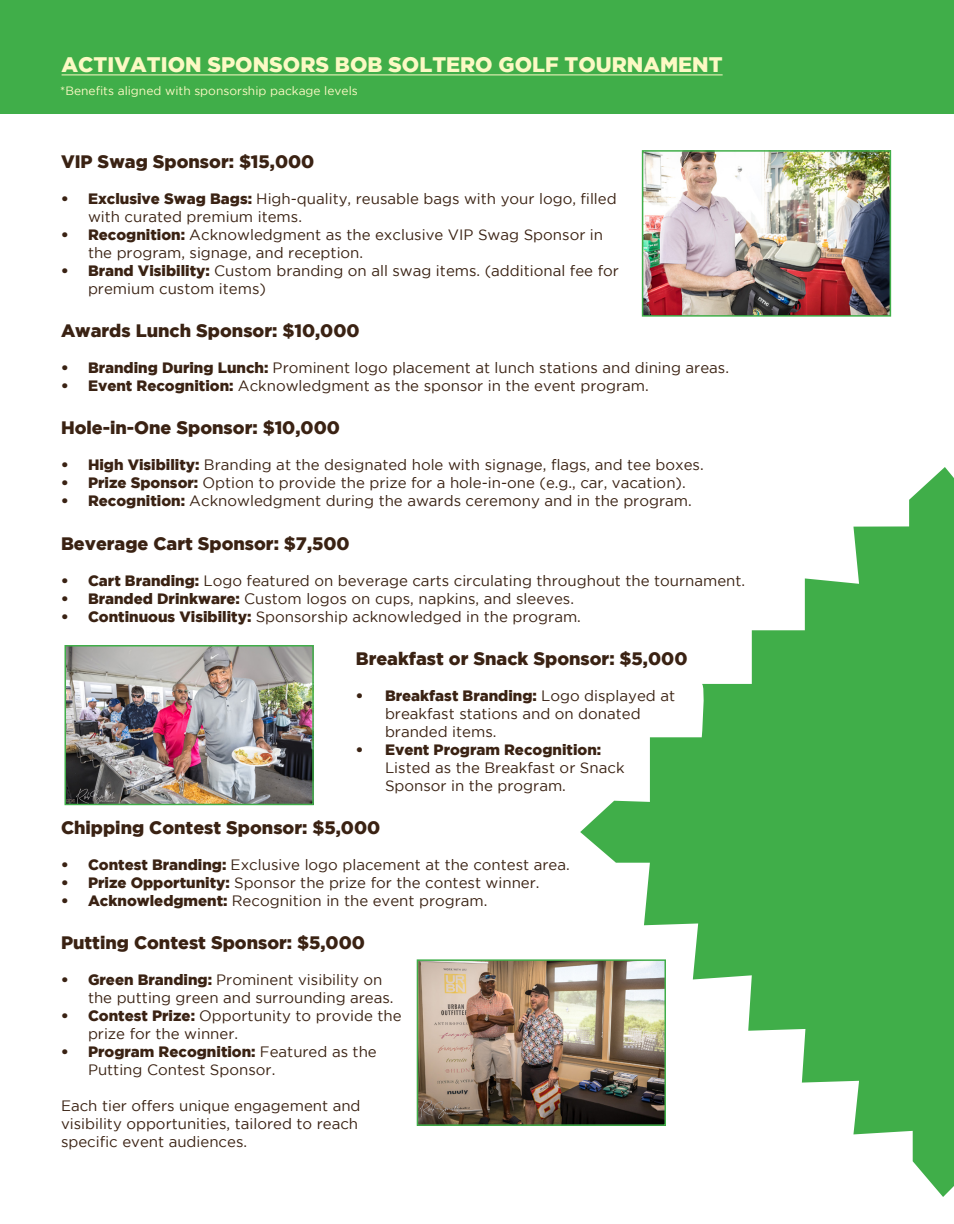
<style>
.page{position:relative;width:954px;height:1224px;background:#fff}
.page>*{position:absolute;margin:0;border:0;box-sizing:border-box;transform-origin:0 0}
.t1{font:900 21px "Gotham";color:#fcf9c4}
.t2{font:900 18px "Gotham";color:#3a2213}
.t3{font:15px/18px "Gotham";color:#3a2213}
.t4{font:900 15px "Gotham";color:#3a2213}
.t5{font:12px "Gotham";color:#fcf9c4}
.s1{font-weight:900}
.s2{font-weight:400}
</style>
<div class="page">
<div style="left:0;top:0;width:954px;height:113px;background:#40ae49"></div>
<hr style="left:62px;top:75px;width:661px;height:1px;background:#fcf9c4">
<svg style="left:580px;top:467px;width:374px;height:730px;fill:#40ae49"></svg>
<img style="left:645px;top:153px;width:243px;height:161px">
<div style="left:642px;top:150px;width:249px;height:167px;border:2px solid #40ae49"></div>
<img style="left:67px;top:648px;width:244px;height:154px">
<div style="left:64px;top:645px;width:250px;height:160px;border:2px solid #40ae49"></div>
<img style="left:420px;top:962px;width:243px;height:161px">
<div style="left:417px;top:959px;width:249px;height:167px;border:2px solid #40ae49"></div>
<p class="t1" style="left:62px;top:53px;width:663px">ACTIVATION SPONSORS BOB SOLTERO GOLF TOURNAMENT</p>
<p class="t5" style="left:60px;top:84px;width:299px">*Benefits aligned with sponsorship package levels</p>
<p class="t2" style="left:61px;top:151px;width:255px">VIP Swag Sponsor: $15,000</p>
<p class="t3" style="left:88px;top:189px;width:530px;text-indent:-27px"><span class="s1">• Exclusive Swag Bags:</span> High-quality, reusable bags with your logo, filled with curated premium items.</p>
<p class="t3" style="left:88px;top:225px;width:517px;text-indent:-27px"><span class="s1">• Recognition:</span> Acknowledgment as the exclusive VIP Swag Sponsor in the program, signage, and reception.</p>
<p class="t3" style="left:88px;top:261px;width:532px;text-indent:-27px"><span class="s1">• Brand Visibility:</span> Custom branding on all swag items. (additional fee for premium custom items)</p>
<p class="t2" style="left:61px;top:320px;width:300px">Awards Lunch Sponsor: $10,000</p>
<p class="t3" style="left:61px;top:359px;width:670px"><span class="s1">• Branding During Lunch:</span> Prominent logo placement at lunch stations and dining areas.</p>
<p class="t3" style="left:61px;top:377px;width:589px"><span class="s1">• Event Recognition:</span> Acknowledgment as the sponsor in the event program.</p>
<p class="t2" style="left:61px;top:418px;width:280px">Hole-in-One Sponsor: $10,000</p>
<p class="t3" style="left:61px;top:456px;width:644px"><span class="s1">• High Visibility:</span> Branding at the designated hole with signage, flags, and tee boxes.</p>
<p class="t3" style="left:61px;top:474px;width:626px"><span class="s1">• Prize Sponsor:</span> Option to provide the prize for a hole-in-one (e.g., car, vacation).</p>
<p class="t3" style="left:61px;top:492px;width:632px"><span class="s1">• Recognition:</span> Acknowledgment during the awards ceremony and in the program.</p>
<p class="t2" style="left:61px;top:533px;width:290px">Beverage Cart Sponsor: $7,500</p>
<p class="t3" style="left:61px;top:571px;width:686px"><span class="s1">• Cart Branding:</span> Logo featured on beverage carts circulating throughout the tournament.</p>
<p class="t3" style="left:61px;top:589px;width:515px"><span class="s1">• Branded Drinkware:</span> Custom logos on cups, napkins, and sleeves.</p>
<p class="t3" style="left:61px;top:607px;width:521px"><span class="s1">• Continuous Visibility:</span> Sponsorship acknowledged in the program.</p>
<p class="t2" style="left:356px;top:648px;width:333px">Breakfast or Snack Sponsor: $5,000</p>
<p class="t4" style="left:356px;top:687px;width:321px">• Breakfast Branding: <span class="s2">Logo displayed at</span></p>
<p class="t3" style="left:385px;top:704px;width:257px">breakfast stations and on donated branded items.</p>
<p class="t3" style="left:385px;top:740px;width:241px;text-indent:-29px"><span class="s1">• Event Program Recognition:<br></span>Listed as the Breakfast or Snack<br>Sponsor in the program.</p>
<p class="t2" style="left:61px;top:817px;width:321px">Chipping Contest Sponsor: $5,000</p>
<p class="t3" style="left:61px;top:855px;width:510px"><span class="s1">• Contest Branding:</span> Exclusive logo placement at the contest area.</p>
<p class="t3" style="left:61px;top:873px;width:480px"><span class="s1">• Prize Opportunity:</span> Sponsor the prize for the contest winner.</p>
<p class="t3" style="left:61px;top:891px;width:428px"><span class="s1">• Acknowledgment:</span> Recognition in the event program.</p>
<p class="t2" style="left:61px;top:932px;width:306px">Putting Contest Sponsor: $5,000</p>
<p class="t3" style="left:88px;top:971px;width:307px;text-indent:-27px"><span class="s1">• Green Branding:</span> Prominent visibility on the putting green and surrounding areas.</p>
<p class="t3" style="left:88px;top:1007px;width:315px;text-indent:-27px"><span class="s1">• Contest Prize:</span> Opportunity to provide the prize for the winner.</p>
<p class="t3" style="left:88px;top:1043px;width:290px;text-indent:-27px"><span class="s1">• Program Recognition:</span> Featured as the<br>Putting Contest Sponsor.</p>
<p class="t3" style="left:61px;top:1097px;width:301px">Each tier offers unique engagement and visibility opportunities, tailored to reach specific event audiences.</p>
</div>
